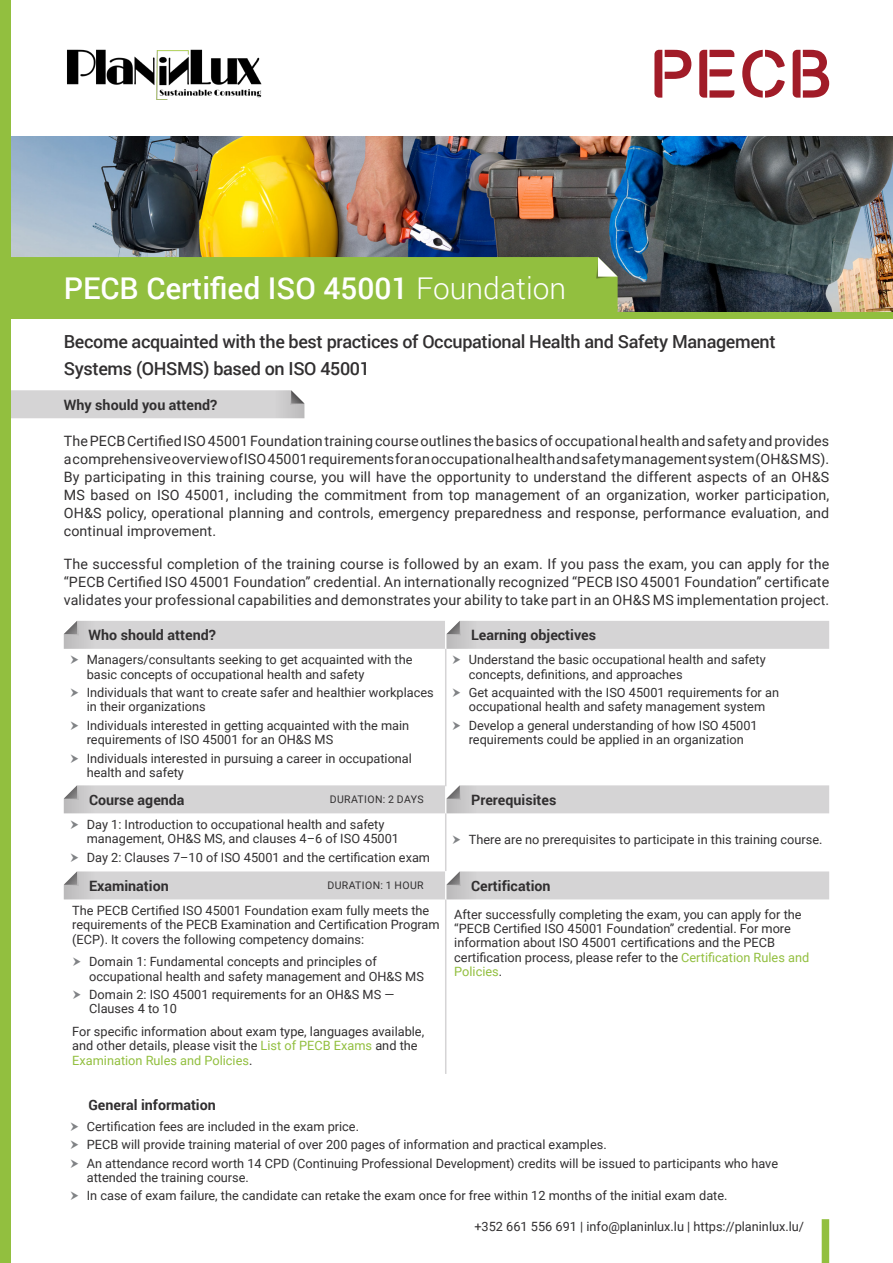
<style>
.page{position:relative;width:893px;height:1263px;background:#fff}
.page>*{position:absolute;margin:0;border:0;box-sizing:border-box;transform-origin:0 0}
.t1{font:500 30px "Roboto";color:#fff}
.t2{font:500 18px/27px "Roboto";letter-spacing:-.02em;color:#312f30}
.t3{font:14.25px/18px "Roboto";letter-spacing:.01em;color:#312f30;text-align:justify}
.t4{font:700 14.25px "Roboto";color:#312f30}
.Bullet{font:12.75px/14.2px "Roboto";color:#312f30}
.Bullet_Points{font:12.75px "Roboto";color:#312f30}
.t5{font:10.5px "Roboto";letter-spacing:.035em;color:#312f30}
.s1{font-weight:300}
.s2{color:#92bf3f}
</style>
<div class="page">
<img style="left:11px;top:136px;width:882px;height:176px">
<svg style="left:11px;top:390px;width:293px;height:28px;background:#d3d2d3"></svg>
<hr style="left:445px;top:649px;width:1px;height:137px;background:#d5d4d5">
<hr style="left:445px;top:899px;width:1px;height:175px;background:#d5d4d5">
<hr style="left:445px;top:813px;width:1px;height:58px;background:#d5d4d5">
<div style="left:64px;top:621px;width:765px;height:28px;background:#d5d4d5"></div>
<svg style="left:64px;top:785px;width:765px;height:28px;background:#d4d3d4"></svg>
<svg style="left:64px;top:871px;width:765px;height:28px;background:#d4d3d4"></svg>
<div style="left:0;top:0;width:11px;height:1263px;background:#92bf3f"></div>
<div style="left:11px;top:257px;width:607px;height:55px;background:#92bf3f"></div>
<div style="left:0;top:312px;width:893px;height:7px;background:#92bf3f"></div>
<svg style="left:654px;top:50px;width:37px;height:48px"></svg>
<svg style="left:699px;top:50px;width:35px;height:48px"></svg>
<svg style="left:742px;top:50px;width:43px;height:48px"></svg>
<svg style="left:793px;top:50px;width:36px;height:48px"></svg>
<div style="left:822px;top:1219px;width:7px;height:44px;background:#92bf3f"></div>
<img style="left:67px;top:49px;width:195px;height:50px">
<p class="t1" style="left:64px;top:267px;width:504px">PECB Certified ISO 45001 <span class="s1">Foundation</span></p>
<p class="t2" style="left:64px;top:328px;width:713px">Become acquainted with the best practices of Occupational Health and Safety Management<br>Systems (OHSMS) based on ISO 45001</p>
<p class="t4" style="left:64px;top:395px;width:155px">Why should you attend?</p>
<p class="t3" style="left:64px;top:431px;width:767px">The PECB Certified ISO 45001 Foundation training course outlines the basics of occupational health and safety and provides a comprehensive overview of ISO 45001 requirements for an occupational health and safety management system (OH&amp;S MS).<br>By participating in this training course, you will have the opportunity to understand the different aspects of an OH&amp;S MS based on ISO 45001, including the commitment from top management of an organization, worker participation, OH&amp;S policy, operational planning and controls, emergency preparedness and response, performance evaluation, and continual improvement.</p>
<p class="t3" style="left:64px;top:554px;width:767px">The successful completion of the training course is followed by an exam. If you pass the exam, you can apply for the “PECB Certified ISO 45001 Foundation” credential. An internationally recognized “PECB ISO 45001 Foundation” certificate validates your professional capabilities and demonstrates your ability to take part in an OH&amp;S MS implementation project.</p>
<p class="t4" style="left:88px;top:625px;width:129px">Who should attend?</p>
<p class="t4" style="left:471px;top:625px;width:127px">Learning objectives</p>
<p class="Bullet" style="left:87px;top:652px;width:327px">Managers/consultants seeking to get acquainted with the basic concepts of occupational health and safety</p>
<p class="Bullet" style="left:87px;top:685px;width:348px">Individuals that want to create safer and healthier workplaces in their organizations</p>
<p class="Bullet" style="left:87px;top:718px;width:324px">Individuals interested in getting acquainted with the main requirements of ISO 45001 for an OH&amp;S MS</p>
<p class="Bullet" style="left:87px;top:750px;width:327px">Individuals interested in pursuing a career in occupational health and safety</p>
<p class="Bullet" style="left:469px;top:652px;width:299px">Understand the basic occupational health and safety concepts, definitions, and approaches</p>
<p class="Bullet" style="left:469px;top:685px;width:312px">Get acquainted with the ISO 45001 requirements for an occupational health and safety management system</p>
<p class="Bullet" style="left:469px;top:718px;width:290px">Develop a general understanding of how ISO 45001 requirements could be applied in an organization</p>
<p class="t4" style="left:89px;top:790px;width:97px">Course agenda</p>
<p class="t5" style="left:330px;top:792px;width:95px">DURATION: 2 DAYS</p>
<p class="t4" style="left:471px;top:790px;width:87px">Prerequisites</p>
<p class="Bullet" style="left:87px;top:817px;width:314px">Day 1: Introduction to occupational health and safety management, OH&amp;S MS, and clauses 4–6 of ISO 45001</p>
<p class="Bullet" style="left:87px;top:849px;width:345px">Day 2: Clauses 7–10 of ISO 45001 and the certification exam</p>
<p class="Bullet" style="left:469px;top:831px;width:355px">There are no prerequisites to participate in this training course.</p>
<p class="t4" style="left:89px;top:876px;width:81px">Examination</p>
<p class="t5" style="left:327px;top:878px;width:98px">DURATION: 1 HOUR</p>
<p class="t4" style="left:471px;top:876px;width:81px">Certification</p>
<p class="Bullet" style="left:72px;top:903px;width:369px">The PECB Certified ISO 45001 Foundation exam fully meets the requirements of the PECB Examination and Certification Program (ECP). It covers the following competency domains:</p>
<p class="Bullet" style="left:89px;top:954px;width:336px">Domain 1: Fundamental concepts and principles of occupational health and safety management and OH&amp;S MS</p>
<p class="Bullet" style="left:89px;top:987px;width:307px">Domain 2: ISO 45001 requirements for an OH&amp;S MS —<br>Clauses 4 to 10</p>
<p class="Bullet" style="left:72px;top:1024px;width:353px">For specific information about exam type, languages available, and other details, please visit the <span class="s2">List of PECB Exams</span> and the<br><span class="s2">Examination Rules and Policies</span>.</p>
<p class="t4" style="left:88px;top:1094px;width:129px">General information</p>
<p class="Bullet" style="left:454px;top:907px;width:356px">After successfully completing the exam, you can apply for the “PECB Certified ISO 45001 Foundation” credential. For more information about ISO 45001 certifications and the PECB certification process, please refer to the <span class="s2">Certification Rules and Policies</span>.</p>
<p class="Bullet" style="left:87px;top:1118px;width:274px">Certification fees are included in the exam price.</p>
<p class="Bullet" style="left:87px;top:1137px;width:521px">PECB will provide training material of over 200 pages of information and practical examples.</p>
<p class="Bullet" style="left:87px;top:1155px;width:693px">An attendance record worth 14 CPD (Continuing Professional Development) credits will be issued to participants who have attended the training course.</p>
<p class="Bullet" style="left:87px;top:1188px;width:642px">In case of exam failure, the candidate can retake the exam once for free within 12 months of the initial exam date.</p>
<p class="Bullet_Points" style="left:474px;top:1218px;width:331px">+352 661 556 691 | info@planinlux.lu | https://planinlux.lu/</p>
</div>
